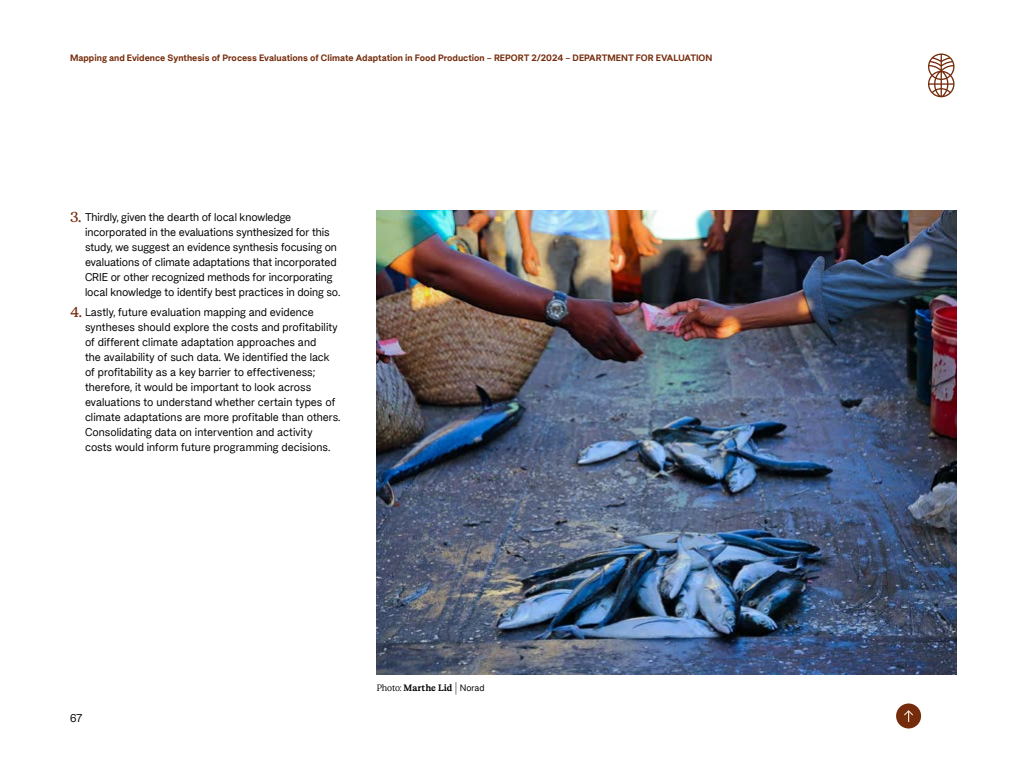
<style>
.page{position:relative;width:1024px;height:768px;background:#fff}
.page>*{position:absolute;margin:0;border:0;box-sizing:border-box;transform-origin:0 0}
.t1{font:11px/15px "Norad Sans";color:#000}
.t2{font:700 9px "Norad Sans";color:#752c0c}
.Bildekredditering{font:700 9px "Norad Serif";color:#000}
.s1{font-family:"Norad Serif";font-weight:500;font-size:14px;color:#752c0c}
.s2{font-weight:400}
.s3{font-family:"Norad Sans";font-weight:400}
</style>
<div class="page">
<img style="left:377px;top:210px;width:580px;height:465px">
<svg style="left:928px;top:54px;width:27px;height:43px"></svg>
<div style="left:896px;top:704px;width:25px;height:24px;background:#752c0c;border-radius:50%"></div>
<svg style="left:904px;top:710px;width:9px;height:12px"></svg>
<p class="t2" style="left:70px;top:52px;width:644px">Mapping and Evidence Synthesis of Process Evaluations of Climate Adaptation in Food Production – REPORT 2/2024 – DEPARTMENT FOR EVALUATION</p>
<p class="t1" style="left:85px;top:210px;width:257px;text-indent:-15px"><span class="s1">3.</span> Thirdly, given the dearth of local knowledge incorporated in the evaluations synthesized for this study, we suggest an evidence synthesis focusing on evaluations of climate adaptations that incorporated CRIE or other recognized methods for incorporating local knowledge to identify best practices in doing so.</p>
<p class="t1" style="left:85px;top:305px;width:257px;text-indent:-15px"><span class="s1">4.</span> Lastly, future evaluation mapping and evidence syntheses should explore the costs and profitability of different climate adaptation approaches and<br>the availability of such data. We identified the lack of profitability as a key barrier to effectiveness; therefore, it would be important to look across evaluations to understand whether certain types of climate adaptations are more profitable than others.<br>Consolidating data on intervention and activity costs would inform future programming decisions.</p>
<p class="t1" style="left:70px;top:711px;width:14px">67</p>
<p class="Bildekredditering" style="left:377px;top:682px;width:109px"><span class="s2">Photo:</span> Marthe Lid <span class="s3">| Norad</span></p>
</div>
